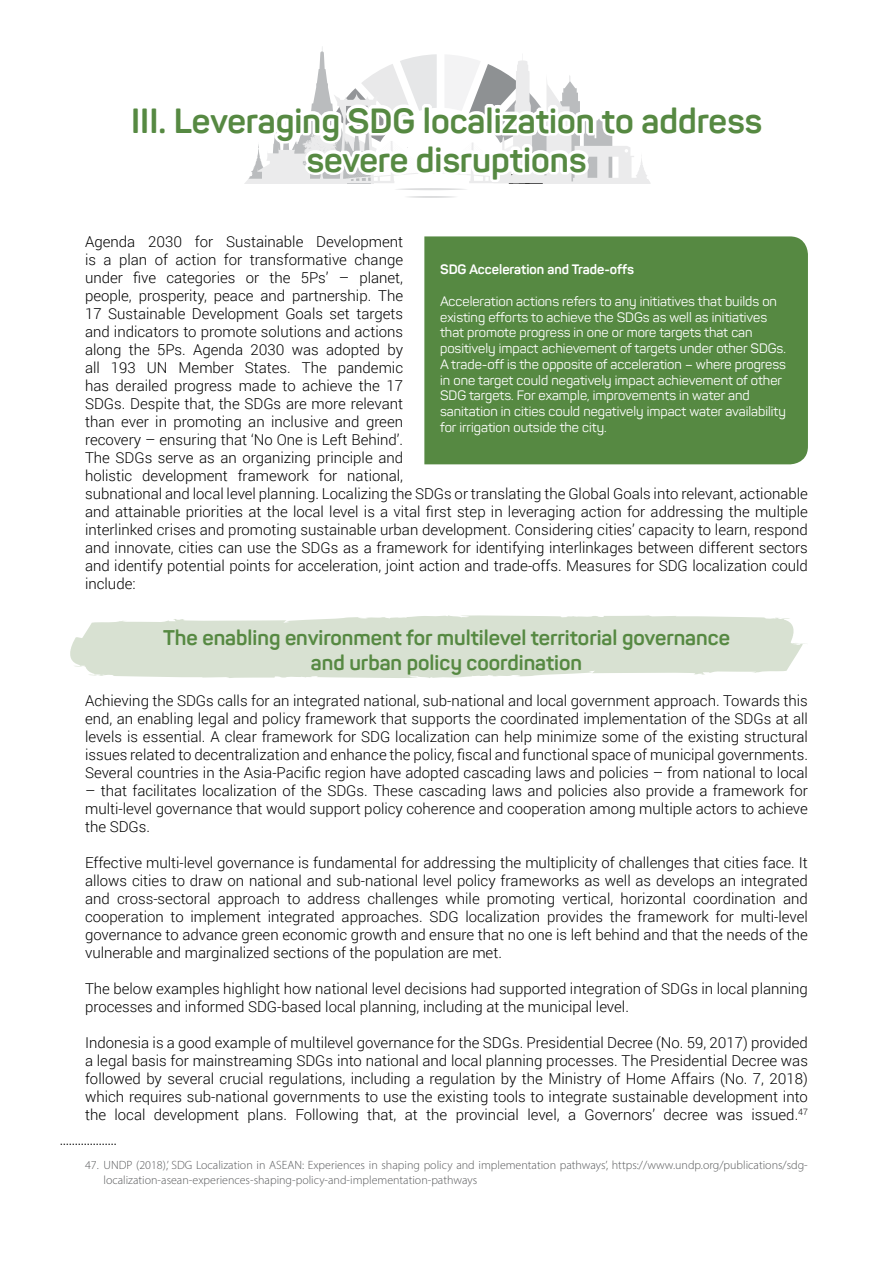
<style>
.page{position:relative;width:893px;height:1263px;background:#fff}
.page>*{position:absolute;margin:0;border:0;box-sizing:border-box;transform-origin:0 0}
.t1{font:700 34.5px/39px "Panton";color:#568942;text-align:center}
.t2{font:700 21px/25.5px "Panton";color:#568942;text-align:center}
.t3{font:300 15px/18px "Roboto";color:#000;text-align:justify}
.t4{font:13.5px/15.8px "Panton";color:#fff}
.t5{font:700 13.5px "Panton";color:#fff}
.t6{font:300 12px/15px "Myriad Pro";color:#58595b}
</style>
<div class="page">
<svg style="left:407px;top:196px;width:48px;height:2px"></svg>
<svg style="left:70px;top:615px;width:735px;height:63px;background:#dce4d7"></svg>
<div style="left:130px;top:105px;width:11px;height:30px;border:6px solid #fff"></div>
<div style="left:140px;top:105px;width:10px;height:30px;border:6px solid #fff"></div>
<div style="left:149px;top:105px;width:10px;height:30px;border:6px solid #fff"></div>
<div style="left:157px;top:125px;width:11px;height:11px;border:6px solid #fff;border-radius:2px"></div>
<svg style="left:244px;top:46px;width:407px;height:144px"></svg>
<div style="left:424px;top:236px;width:384px;height:228px;background:#568942"></div>
<svg style="left:61px;top:1144px;width:55px;height:1px"></svg>
<h1 class="t1" style="left:131px;top:101px;width:632px">III. Leveraging SDG localization to address severe disruptions</h1>
<p class="t3" style="left:85px;top:232px;width:724px;text-align:left">Agenda 2030 for Sustainable Development<br>is a plan of action for transformative change<br>under five categories or the 5Ps’ – planet,<br>people, prosperity, peace and partnership. The<br>17 Sustainable Development Goals set targets<br>and indicators to promote solutions and actions<br>along the 5Ps. Agenda 2030 was adopted by<br>all 193 UN Member States. The pandemic<br>has derailed progress made to achieve the 17<br>SDGs. Despite that, the SDGs are more relevant<br>than ever in promoting an inclusive and green<br>recovery – ensuring that ‘No One is Left Behind’.<br>The SDGs serve as an organizing principle and<br>holistic development framework for national,<br>subnational and local level planning. Localizing the SDGs or translating the Global Goals into relevant, actionable and attainable priorities at the local level is a vital first step in leveraging action for addressing the multiple interlinked crises and promoting sustainable urban development. Considering cities’ capacity to learn, respond and innovate, cities can use the SDGs as a framework for identifying interlinkages between different sectors and identify potential points for acceleration, joint action and trade-offs. Measures for SDG localization could include:</p>
<h2 class="t2" style="left:163px;top:624px;width:568px">The enabling environment for multilevel territorial governance and urban policy coordination</h2>
<p class="t3" style="left:85px;top:691px;width:724px">Achieving the SDGs calls for an integrated national, sub-national and local government approach. Towards this end, an enabling legal and policy framework that supports the coordinated implementation of the SDGs at all levels is essential. A clear framework for SDG localization can help minimize some of the existing structural issues related to decentralization and enhance the policy, fiscal and functional space of municipal governments.<br>Several countries in the Asia-Pacific region have adopted cascading laws and policies – from national to local</p>
<p class="t3" style="left:85px;top:781px;width:724px">– that facilitates localization of the SDGs. These cascading laws and policies also provide a framework for multi-level governance that would support policy coherence and cooperation among multiple actors to achieve the SDGs.</p>
<p class="t3" style="left:85px;top:853px;width:724px">Effective multi-level governance is fundamental for addressing the multiplicity of challenges that cities face. It allows cities to draw on national and sub-national level policy frameworks as well as develops an integrated and cross-sectoral approach to address challenges while promoting vertical, horizontal coordination and cooperation to implement integrated approaches. SDG localization provides the framework for multi-level governance to advance green economic growth and ensure that no one is left behind and that the needs of the vulnerable and marginalized sections of the population are met.</p>
<p class="t3" style="left:85px;top:979px;width:724px">The below examples highlight how national level decisions had supported integration of SDGs in local planning processes and informed SDG-based local planning, including at the municipal level.</p>
<p class="t3" style="left:85px;top:1033px;width:724px">Indonesia is a good example of multilevel governance for the SDGs. Presidential Decree (No. 59, 2017) provided a legal basis for mainstreaming SDGs into national and local planning processes. The Presidential Decree was followed by several crucial regulations, including a regulation by the Ministry of Home Affairs (No. 7, 2018) which requires sub-national governments to use the existing tools to integrate sustainable development into the local development plans. Following that, at the provincial level, a Governors’ decree was issued.<sup>47</sup></p>
<p class="t5" style="left:440px;top:261px;width:195px">SDG Acceleration and Trade-offs</p>
<p class="t4" style="left:440px;top:293px;width:347px">Acceleration actions refers to any initiatives that builds on existing efforts to achieve the SDGs as well as initiatives that promote progress in one or more targets that can positively impact achievement of targets under other SDGs.<br>A trade-off is the opposite of acceleration – where progress in one target could negatively impact achievement of other SDG targets. For example, improvements in water and sanitation in cities could negatively impact water availability for irrigation outside the city.</p>
<p class="t6" style="left:104px;top:1157px;width:706px;text-indent:-18px">47. UNDP (2018),’ SDG Localization in ASEAN: Experiences in shaping policy and implementation pathways’, https://www.undp.org/publications/sdg&shy;localization-asean-experiences-shaping-policy-and-implementation-pathways</p>
</div>
